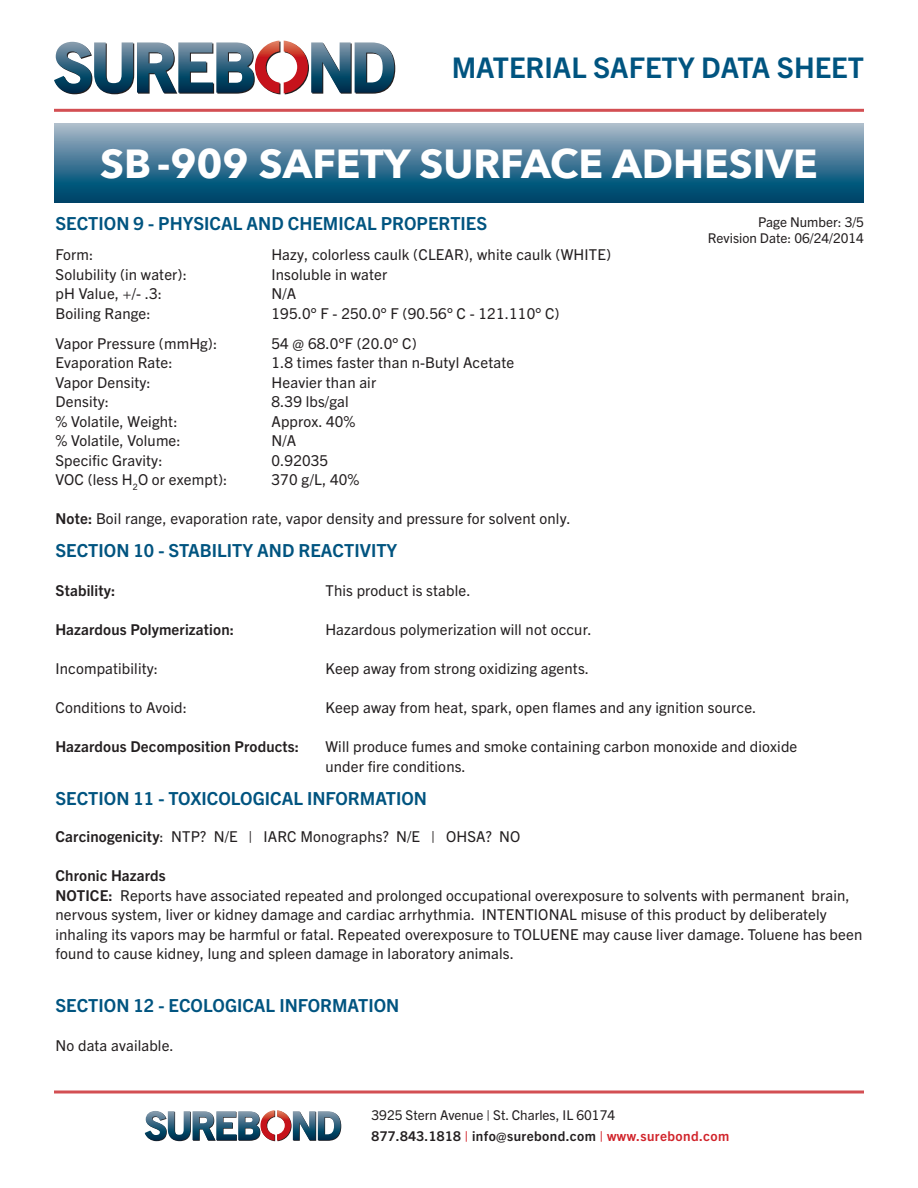
<style>
.page{position:relative;width:918px;height:1188px;background:#fff}
.page>*{position:absolute;margin:0;border:0;box-sizing:border-box;transform-origin:0 0}
.t1{font:700 40.5px "Avenir Next";color:#fff}
.t2{font:700 28.5px "Trade Gothic Next LT Pro";color:#005480}
.t3{font:700 18px "Trade Gothic Next LT Pro";color:#005480}
.t4{font:15px/19.5px "Trade Gothic Next LT Pro";letter-spacing:.01em;color:#231f20}
.t5{font:700 15px "Trade Gothic Next LT Pro";letter-spacing:.01em;color:#231f20}
.t6{font:13.5px/21px "Trade Gothic Next LT Pro";color:#231f20}
.s1{font-weight:700}
.s2{font-weight:700;color:#d1232a}
</style>
<div class="page">
<svg style="left:54px;top:41px;width:341px;height:53px"></svg>
<svg style="left:54px;top:123px;width:810px;height:79px;background:#467a97"></svg>
<hr style="left:54px;top:109px;width:810px;height:3px;background:#d34f53">
<svg style="left:54px;top:1090px;width:810px;height:4px;background:#dd7a7d"></svg>
<svg style="left:145px;top:1110px;width:196px;height:31px"></svg>
<h2 class="t2" style="left:452px;top:48px;width:414px">MATERIAL SAFETY DATA SHEET</h2>
<h1 class="t1" style="left:100px;top:129px;width:719px">SB -909 SAFETY SURFACE ADHESIVE</h1>
<p class="t3" style="left:55px;top:211px;width:433px">SECTION 9 - PHYSICAL AND CHEMICAL PROPERTIES</p>
<p class="t4" style="left:55px;top:244px;width:39px">Form:</p>
<p class="t4" style="left:271px;top:244px;width:341px">Hazy, colorless caulk (CLEAR), white caulk (WHITE)</p>
<p class="t4" style="left:55px;top:263px;width:133px">Solubility (in water):</p>
<p class="t4" style="left:271px;top:263px;width:117px">Insoluble in water</p>
<p class="t4" style="left:55px;top:283px;width:108px">pH Value, +/- .3:</p>
<p class="t4" style="left:271px;top:283px;width:26px">N/A</p>
<p class="t4" style="left:55px;top:302px;width:97px">Boiling Range:</p>
<p class="t4" style="left:271px;top:302px;width:290px">195.0° F - 250.0° F (90.56° C - 121.110° C)</p>
<p class="t4" style="left:55px;top:332px;width:163px">Vapor Pressure (mmHg):</p>
<p class="t4" style="left:271px;top:332px;width:147px">54 @ 68.0°F (20.0° C)</p>
<p class="t4" style="left:55px;top:352px;width:119px">Evaporation Rate:</p>
<p class="t4" style="left:271px;top:352px;width:244px">1.8 times faster than n-Butyl Acetate</p>
<p class="t4" style="left:55px;top:371px;width:97px">Vapor Density:</p>
<p class="t4" style="left:271px;top:371px;width:106px">Heavier than air</p>
<p class="t4" style="left:55px;top:391px;width:55px">Density:</p>
<p class="t4" style="left:271px;top:391px;width:79px">8.39 lbs/gal</p>
<p class="t4" style="left:55px;top:410px;width:124px">% Volatile, Weight:</p>
<p class="t4" style="left:271px;top:410px;width:86px">Approx. 40%</p>
<p class="t4" style="left:55px;top:430px;width:127px">% Volatile, Volume:</p>
<p class="t4" style="left:271px;top:430px;width:26px">N/A</p>
<p class="t4" style="left:55px;top:449px;width:109px">Specific Gravity:</p>
<p class="t4" style="left:271px;top:449px;width:58px">0.92035</p>
<p class="t4" style="left:55px;top:469px;width:173px">VOC (less H<sub>2</sub>O or exempt):</p>
<p class="t4" style="left:272px;top:469px;width:90px">370 g/L, 40%</p>
<p class="t4" style="left:56px;top:508px;width:517px"><span class="s1">Note:</span> Boil range, evaporation rate, vapor density and pressure for solvent only.</p>
<p class="t3" style="left:55px;top:538px;width:343px">SECTION 10 - STABILITY AND REACTIVITY</p>
<p class="t5" style="left:55px;top:580px;width:61px">Stability:</p>
<p class="t4" style="left:325px;top:580px;width:147px">This product is stable.</p>
<p class="t5" style="left:55px;top:619px;width:180px">Hazardous Polymerization:</p>
<p class="t4" style="left:325px;top:619px;width:268px">Hazardous polymerization will not occur.</p>
<p class="t4" style="left:55px;top:658px;width:104px">Incompatibility:</p>
<p class="t4" style="left:325px;top:658px;width:265px">Keep away from strong oxidizing agents.</p>
<p class="t4" style="left:55px;top:697px;width:133px">Conditions to Avoid:</p>
<p class="t4" style="left:325px;top:697px;width:433px">Keep away from heat, spark, open flames and any ignition source.</p>
<p class="t5" style="left:55px;top:736px;width:245px">Hazardous Decomposition Products:</p>
<p class="t4" style="left:325px;top:736px;width:473px">Will produce fumes and smoke containing carbon monoxide and dioxide under fire conditions.</p>
<p class="t3" style="left:55px;top:785px;width:373px">SECTION 11 - TOXICOLOGICAL INFORMATION</p>
<p class="t4" style="left:55px;top:826px;width:466px"><span class="s1">Carcinogenicity</span>: NTP? N/E | IARC Monographs? N/E | OHSA? NO</p>
<p class="t4" style="left:55px;top:865px;width:808px"><span class="s1">Chronic Hazards<br>NOTICE:</span> Reports have associated repeated and prolonged occupational overexposure to solvents with permanent brain, nervous system, liver or kidney damage and cardiac arrhythmia. INTENTIONAL misuse of this product by deliberately inhaling its vapors may be harmful or fatal. Repeated overexposure to TOLUENE may cause liver damage. Toluene has been found to cause kidney, lung and spleen damage in laboratory animals.</p>
<p class="t3" style="left:55px;top:992px;width:345px">SECTION 12 - ECOLOGICAL INFORMATION</p>
<p class="t4" style="left:55px;top:1034px;width:120px">No data available.</p>
<p class="t6" style="left:708px;top:213px;width:158px;line-height:16.2px;text-align:right">Page Number: 3/5<br>Revision Date: 06/24/2014</p>
<p class="t6" style="left:372px;top:1103px;width:359px">3925 Stern Avenue | St. Charles, IL 60174<br><span class="s1">877.843.1818</span> <span class="s2">|</span> <span class="s1">info@surebond.com</span> <span class="s2">| www.surebond.com</span></p>
</div>
